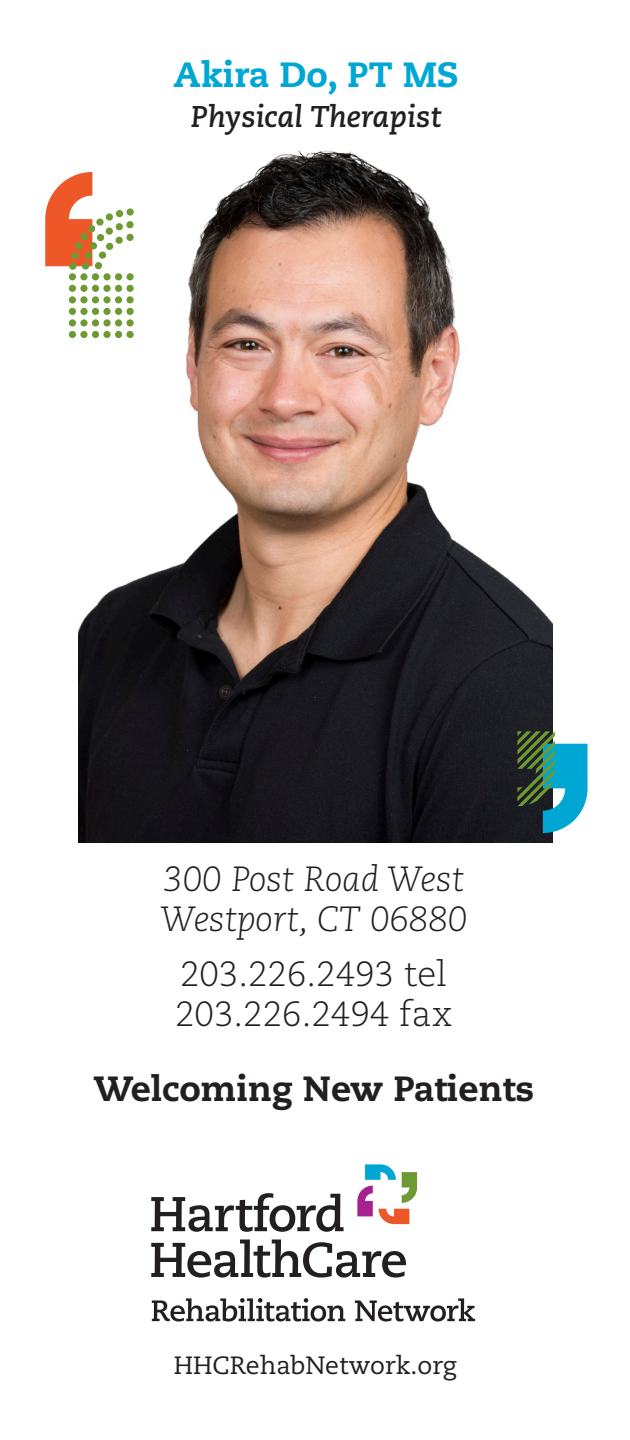
<style>
.page{position:relative;width:630px;height:1440px;background:#fff}
.page>*{position:absolute;margin:0;border:0;box-sizing:border-box;transform-origin:0 0}
.t1{font:italic 300 35px/40px "Caecilia LT Std";color:#231f20}
._4_phone{font:300 35px "Caecilia LT Std";color:#231f20}
.t2{font:800 35px "Caecilia LT Std";color:#231f20}
._1_doc_name{font:800 35px "Caecilia LT Std";color:#00a7d5}
._2_specialty{font:italic 700 30px "Caecilia LT Std";color:#231f20}
.t3{font:25px "Caecilia LT Std";color:#231f20}
</style>
<div class="page">
<img style="left:78px;top:150px;width:474px;height:693px">
<svg style="left:517px;top:731px;width:71px;height:102px;background:#3e898d"></svg>
<div style="left:80px;top:331px;width:8px;height:7px;background:#6e9a34;border-radius:50%"></div>
<div style="left:80px;top:319px;width:8px;height:8px;background:#6e9a34;border-radius:50%"></div>
<div style="left:80px;top:308px;width:8px;height:7px;background:#6e9a34;border-radius:50%"></div>
<div style="left:80px;top:296px;width:8px;height:7px;background:#6e9a34;border-radius:50%"></div>
<div style="left:80px;top:285px;width:8px;height:7px;background:#6e9a34;border-radius:50%"></div>
<div style="left:80px;top:273px;width:8px;height:7px;background:#6e9a34;border-radius:50%"></div>
<div style="left:69px;top:331px;width:7px;height:7px;background:#6e9a34;border-radius:50%"></div>
<div style="left:69px;top:319px;width:7px;height:8px;background:#6e9a34;border-radius:50%"></div>
<div style="left:69px;top:308px;width:7px;height:7px;background:#6e9a34;border-radius:50%"></div>
<div style="left:69px;top:296px;width:7px;height:7px;background:#6e9a34;border-radius:50%"></div>
<div style="left:69px;top:285px;width:7px;height:7px;background:#6e9a34;border-radius:50%"></div>
<div style="left:69px;top:273px;width:7px;height:7px;background:#6e9a34;border-radius:50%"></div>
<div style="left:127px;top:331px;width:7px;height:7px;background:#6e9a34;border-radius:50%"></div>
<div style="left:127px;top:319px;width:7px;height:8px;background:#6e9a34;border-radius:50%"></div>
<div style="left:127px;top:308px;width:7px;height:7px;background:#6e9a34;border-radius:50%"></div>
<div style="left:127px;top:296px;width:7px;height:7px;background:#6e9a34;border-radius:50%"></div>
<div style="left:127px;top:285px;width:7px;height:7px;background:#6e9a34;border-radius:50%"></div>
<div style="left:127px;top:273px;width:7px;height:7px;background:#6e9a34;border-radius:50%"></div>
<div style="left:115px;top:331px;width:7px;height:7px;background:#6e9a34;border-radius:50%"></div>
<div style="left:115px;top:319px;width:7px;height:8px;background:#6e9a34;border-radius:50%"></div>
<div style="left:115px;top:308px;width:7px;height:7px;background:#6e9a34;border-radius:50%"></div>
<div style="left:115px;top:296px;width:7px;height:7px;background:#6e9a34;border-radius:50%"></div>
<div style="left:115px;top:285px;width:7px;height:7px;background:#6e9a34;border-radius:50%"></div>
<div style="left:115px;top:273px;width:7px;height:7px;background:#6e9a34;border-radius:50%"></div>
<div style="left:103px;top:331px;width:8px;height:7px;background:#6e9a34;border-radius:50%"></div>
<div style="left:103px;top:319px;width:8px;height:8px;background:#6e9a34;border-radius:50%"></div>
<div style="left:103px;top:308px;width:8px;height:7px;background:#6e9a34;border-radius:50%"></div>
<div style="left:103px;top:296px;width:8px;height:7px;background:#6e9a34;border-radius:50%"></div>
<div style="left:103px;top:285px;width:8px;height:7px;background:#6e9a34;border-radius:50%"></div>
<div style="left:103px;top:273px;width:8px;height:7px;background:#6e9a34;border-radius:50%"></div>
<div style="left:92px;top:331px;width:7px;height:7px;background:#6e9a34;border-radius:50%"></div>
<div style="left:92px;top:319px;width:7px;height:8px;background:#6e9a34;border-radius:50%"></div>
<div style="left:92px;top:308px;width:7px;height:7px;background:#6e9a34;border-radius:50%"></div>
<div style="left:92px;top:296px;width:7px;height:7px;background:#6e9a34;border-radius:50%"></div>
<div style="left:92px;top:285px;width:7px;height:7px;background:#6e9a34;border-radius:50%"></div>
<div style="left:92px;top:273px;width:7px;height:7px;background:#6e9a34;border-radius:50%"></div>
<svg style="left:45px;top:172px;width:89px;height:98px"></svg>
<svg style="left:152px;top:1298px;width:193px;height:24px"></svg>
<svg style="left:355px;top:1298px;width:120px;height:24px"></svg>
<svg style="left:151px;top:1193px;width:193px;height:39px"></svg>
<svg style="left:151px;top:1239px;width:255px;height:39px"></svg>
<svg style="left:402px;top:1172px;width:15px;height:31px"></svg>
<svg style="left:357px;top:1186px;width:16px;height:30px"></svg>
<svg style="left:379px;top:1209px;width:30px;height:15px"></svg>
<svg style="left:365px;top:1164px;width:31px;height:16px"></svg>
<p class="_1_doc_name" style="left:174px;top:53px;width:287px">Akira Do, PT MS</p>
<p class="_2_specialty" style="left:191px;top:99px;width:252px">Physical Therapist</p>
<p class="t1" style="left:160px;top:860px;width:309px">300 Post Road West<br>Westport, CT 06880</p>
<p class="_4_phone" style="left:180px;top:954px;width:269px">203.226.2493 tel</p>
<p class="_4_phone" style="left:175px;top:994px;width:278px">203.226.2494 fax</p>
<p class="t2" style="left:94px;top:1067px;width:442px">Welcoming New Patients</p>
<p class="t3" style="left:174px;top:1351px;width:284px">HHCRehabNetwork.org</p>
</div>
